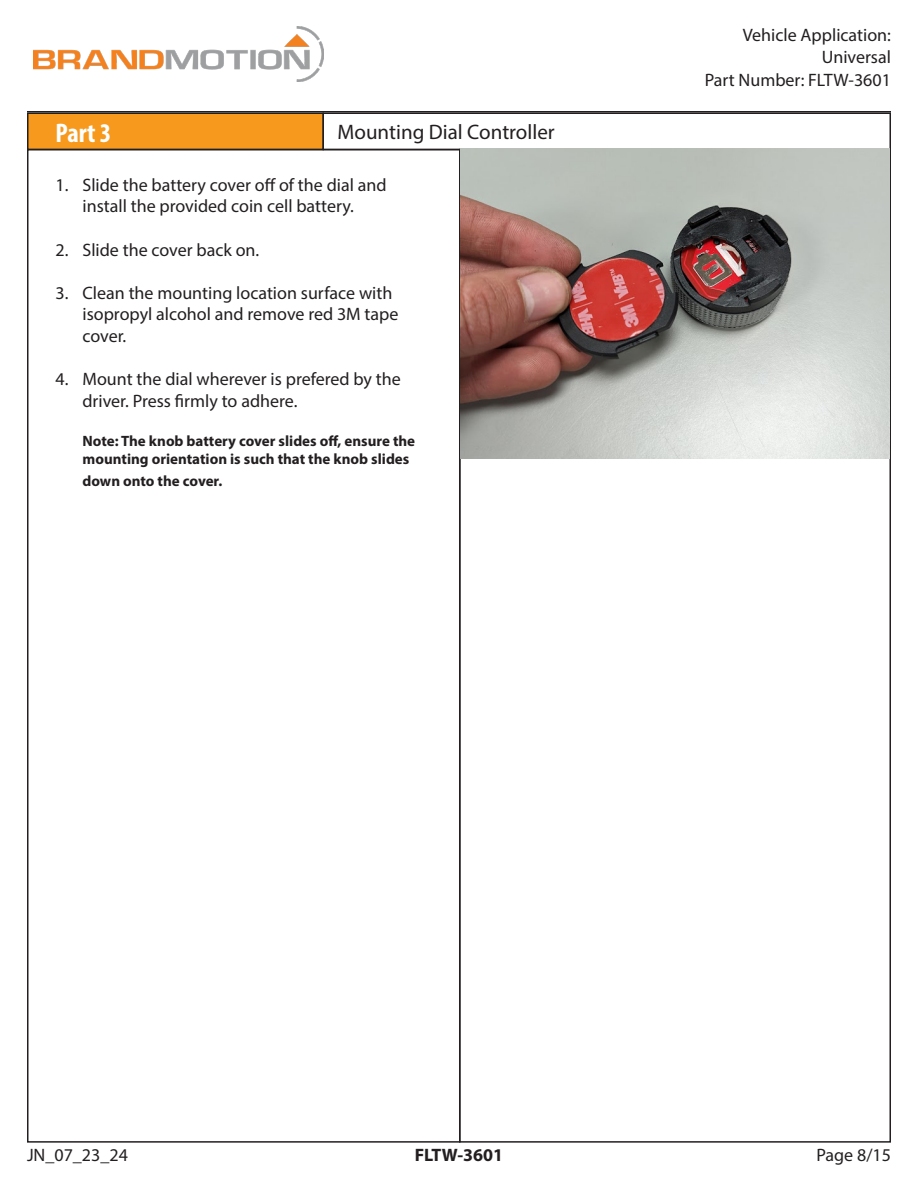
<style>
.page{position:relative;width:918px;height:1188px;background:#fff}
.page>*{position:absolute;margin:0;border:0;box-sizing:border-box;transform-origin:0 0}
.t1{font:700 condensed 27px "Myriad Pro";color:#fff}
.t2{font:21px "Myriad Pro";color:#231f20}
.t3{font:18px/21.6px "Myriad Pro";color:#231f20}
.t4{font:700 18px "Myriad Pro";color:#231f20}
.t5{font:700 15px/18px "Myriad Pro";color:#231f20}
</style>
<div class="page">
<img style="left:33px;top:27px;width:290px;height:54px">
<hr style="left:27px;top:111px;width:864px;height:1px;background:#231f20">
<div style="left:28px;top:113px;width:295px;height:37px;background:#f7991c"></div>
<div style="left:27px;top:112px;width:297px;height:38px;border:2px solid #231f20"></div>
<div style="left:322px;top:112px;width:569px;height:38px;border:2px solid #231f20"></div>
<img style="left:460px;top:149px;width:430px;height:310px">
<p class="t1" style="left:56px;top:116px;width:57px">Part 3</p>
<p class="t2" style="left:338px;top:119px;width:219px">Mounting Dial Controller</p>
<p class="t3" style="left:56px;top:174px;width:333px;text-align:center">1. Slide the battery cover off of the dial and install the provided coin cell battery.</p>
<p class="t3" style="left:56px;top:238px;width:205px">2. Slide the cover back on.</p>
<p class="t3" style="left:82px;top:282px;width:317px;text-indent:-27px">3. Clean the mounting location surface with isopropyl alcohol and remove red 3M tape cover.</p>
<p class="t3" style="left:82px;top:368px;width:320px;text-indent:-27px">4. Mount the dial wherever is prefered by the driver. Press firmly to adhere.</p>
<p class="t5" style="left:82px;top:432px;width:334px">Note: The knob battery cover slides off, ensure the mounting orientation is such that the knob slides</p>
<p class="t5" style="left:82px;top:471px;width:141px">down onto the cover.</p>
<p class="t3" style="left:705px;top:23px;width:188px;line-height:22.5px;text-align:right">Vehicle Application:<br>Universal<br>Part Number: FLTW-3601</p>
<p class="t3" style="left:27px;top:1144px;width:102px">JN_07_23_24</p>
<p class="t4" style="left:415px;top:1143px;width:90px">FLTW-3601</p>
<p class="t3" style="left:816px;top:1144px;width:76px">Page 8/15</p>
</div>
